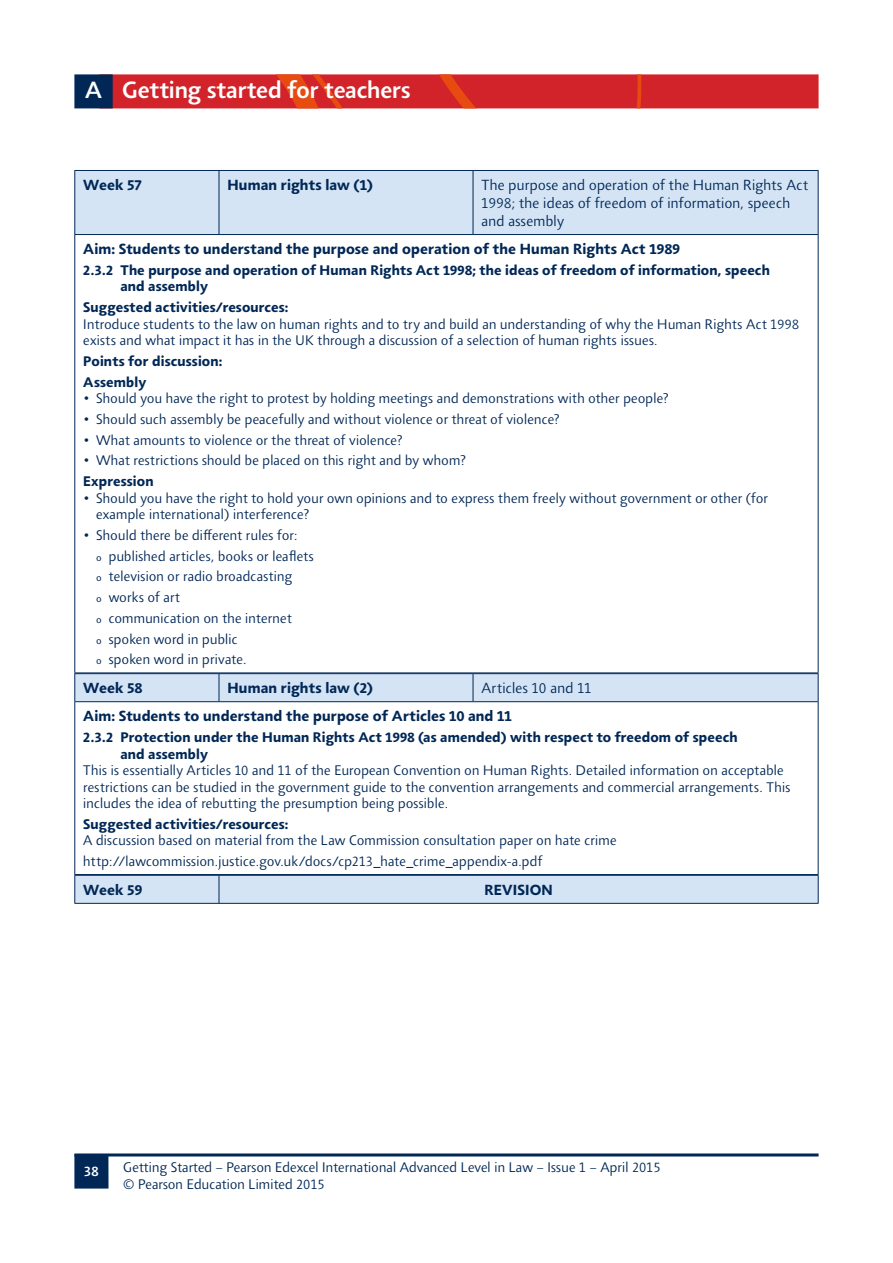
<style>
.page{position:relative;width:893px;height:1263px;background:#fff}
.page>*{position:absolute;margin:0;border:0;box-sizing:border-box;transform-origin:0 0}
.t1{font:500 24px "Agilita LT Pro";letter-spacing:-.005em;color:#fff}
.t2{font:700 15px "Agilita LT Pro";letter-spacing:.01em;color:#002756}
.t3{font:300 15px/18px "Agilita LT Pro";letter-spacing:.005em;color:#002756}
.t4{font:300 14.25px/20.7px "Agilita LT Pro";letter-spacing:.005em;color:#002756}
.t5{font:700 14.25px/16.5px "Agilita LT Pro";letter-spacing:.01em;color:#002756}
.t6{font:500 14.25px "Agilita LT Pro";color:#fff}
</style>
<div class="page">
<svg style="left:113px;top:74px;width:706px;height:34px;background:#d3282a"></svg>
<div style="left:74px;top:74px;width:39px;height:34px;background:#002756"></div>
<hr style="left:74px;top:1153px;width:745px;height:3px;background:#002756">
<div style="left:74px;top:1154px;width:35px;height:34px;background:#002756"></div>
<div style="left:75px;top:171px;width:743px;height:63px;background:#d4e4f5"></div>
<hr style="left:818px;top:235px;width:1px;height:437px;background:#002756">
<hr style="left:74px;top:170px;width:145px;height:1px;background:#002756">
<hr style="left:74px;top:171px;width:1px;height:63px;background:#002756">
<hr style="left:219px;top:170px;width:254px;height:1px;background:#002756">
<hr style="left:219px;top:171px;width:1px;height:63px;background:#002756">
<hr style="left:473px;top:170px;width:345px;height:1px;background:#002756">
<hr style="left:473px;top:171px;width:1px;height:63px;background:#002756">
<hr style="left:818px;top:171px;width:1px;height:63px;background:#002756">
<hr style="left:74px;top:234px;width:145px;height:1px;background:#002756">
<hr style="left:74px;top:235px;width:1px;height:437px;background:#002756">
<hr style="left:219px;top:234px;width:254px;height:1px;background:#002756">
<hr style="left:473px;top:234px;width:345px;height:1px;background:#002756">
<hr style="left:74px;top:672px;width:145px;height:1px;background:#002756">
<hr style="left:219px;top:672px;width:254px;height:1px;background:#002756">
<hr style="left:473px;top:672px;width:345px;height:1px;background:#002756">
<hr style="left:818px;top:702px;width:1px;height:172px;background:#002756">
<hr style="left:74px;top:673px;width:145px;height:1px;background:#002756">
<hr style="left:219px;top:673px;width:254px;height:1px;background:#002756">
<hr style="left:473px;top:673px;width:345px;height:1px;background:#002756">
<div style="left:74px;top:674px;width:745px;height:28px;background:#d4e4f5"></div>
<hr style="left:74px;top:701px;width:145px;height:1px;background:#002756">
<hr style="left:74px;top:702px;width:1px;height:172px;background:#002756">
<hr style="left:219px;top:701px;width:254px;height:1px;background:#002756">
<hr style="left:473px;top:701px;width:345px;height:1px;background:#002756">
<hr style="left:74px;top:874px;width:145px;height:1px;background:#002756">
<hr style="left:219px;top:874px;width:254px;height:1px;background:#002756">
<hr style="left:473px;top:874px;width:345px;height:1px;background:#002756">
<svg style="left:74px;top:875px;width:745px;height:28px;background:#cbdcee"></svg>
<hr style="left:74px;top:903px;width:145px;height:1px;background:#002756">
<hr style="left:219px;top:903px;width:600px;height:1px;background:#002756">
<h1 class="t1" style="left:85px;top:73px;width:327px">A Getting started for teachers</h1>
<p class="t2" style="left:83px;top:174px;width:60px">Week 57</p>
<p class="t2" style="left:227px;top:174px;width:147px">Human rights law (1)</p>
<p class="t3" style="left:482px;top:176px;width:328px">The purpose and operation of the Human Rights Act<br>1998; the ideas of freedom of information, speech and assembly</p>
<p class="t2" style="left:83px;top:238px;width:598px">Aim: Students to understand the purpose and operation of the Human Rights Act 1989</p>
<p class="t5" style="left:120px;top:262px;width:651px;text-indent:-37px">2.3.2 The purpose and operation of Human Rights Act 1998; the ideas of freedom of information, speech and assembly</p>
<p class="t5" style="left:83px;top:299px;width:207px">Suggested activities/resources:</p>
<p class="t4" style="left:83px;top:315px;width:717px;line-height:16.5px">Introduce students to the law on human rights and to try and build an understanding of why the Human Rights Act 1998 exists and what impact it has in the UK through a discussion of a selection of human rights issues.</p>
<p class="t5" style="left:83px;top:351px;width:141px;line-height:20.7px">Points for discussion:<br>Assembly</p>
<p class="t4" style="left:83px;top:388px;width:587px">• Should you have the right to protest by holding meetings and demonstrations with other people?</p>
<p class="t4" style="left:83px;top:409px;width:478px">• Should such assembly be peacefully and without violence or threat of violence?</p>
<p class="t4" style="left:83px;top:429px;width:321px">• What amounts to violence or the threat of violence?</p>
<p class="t4" style="left:83px;top:450px;width:385px">• What restrictions should be placed on this right and by whom?</p>
<p class="t5" style="left:83px;top:473px;width:72px">Expression</p>
<p class="t4" style="left:96px;top:489px;width:673px;line-height:16.5px;text-indent:-13px">• Should you have the right to hold your own opinions and to express them freely without government or other (for example international) interference?</p>
<p class="t4" style="left:96px;top:525px;width:220px;text-indent:-13px">• Should there be different rules for:<br>˼ published articles, books or leaflets ˼ television or radio broadcasting<br>˼ works of art<br>˼ communication on the internet<br>˼ spoken word in public<br>˼ spoken word in private.</p>
<p class="t2" style="left:83px;top:677px;width:61px">Week 58</p>
<p class="t2" style="left:227px;top:677px;width:147px">Human rights law (2)</p>
<p class="t3" style="left:482px;top:679px;width:112px">Articles 10 and 11</p>
<p class="t2" style="left:83px;top:705px;width:430px">Aim: Students to understand the purpose of Articles 10 and 11</p>
<p class="t5" style="left:120px;top:729px;width:619px;text-indent:-37px">2.3.2 Protection under the Human Rights Act 1998 (as amended) with respect to freedom of speech and assembly</p>
<p class="t4" style="left:83px;top:762px;width:709px;line-height:16.5px">This is essentially Articles 10 and 11 of the European Convention on Human Rights. Detailed information on acceptable restrictions can be studied in the government guide to the convention arrangements and commercial arrangements. This includes the idea of rebutting the presumption being possible.</p>
<p class="t5" style="left:83px;top:816px;width:207px">Suggested activities/resources:</p>
<p class="t4" style="left:83px;top:830px;width:535px">A discussion based on material from the Law Commission consultation paper on hate crime http://lawcommission.justice.gov.uk/docs/cp213 hate crime appendix-a.pdf</p>
<p class="t2" style="left:83px;top:879px;width:60px">Week 59</p>
<p class="t2" style="left:484px;top:879px;width:70px">REVISION</p>
<p class="t6" style="left:84px;top:1161px;width:16px">38</p>
<p class="t4" style="left:123px;top:1159px;width:539px;line-height:16.5px">Getting Started – Pearson Edexcel International Advanced Level in Law – Issue 1 – April 2015 © Pearson Education Limited 2015</p>
</div>
